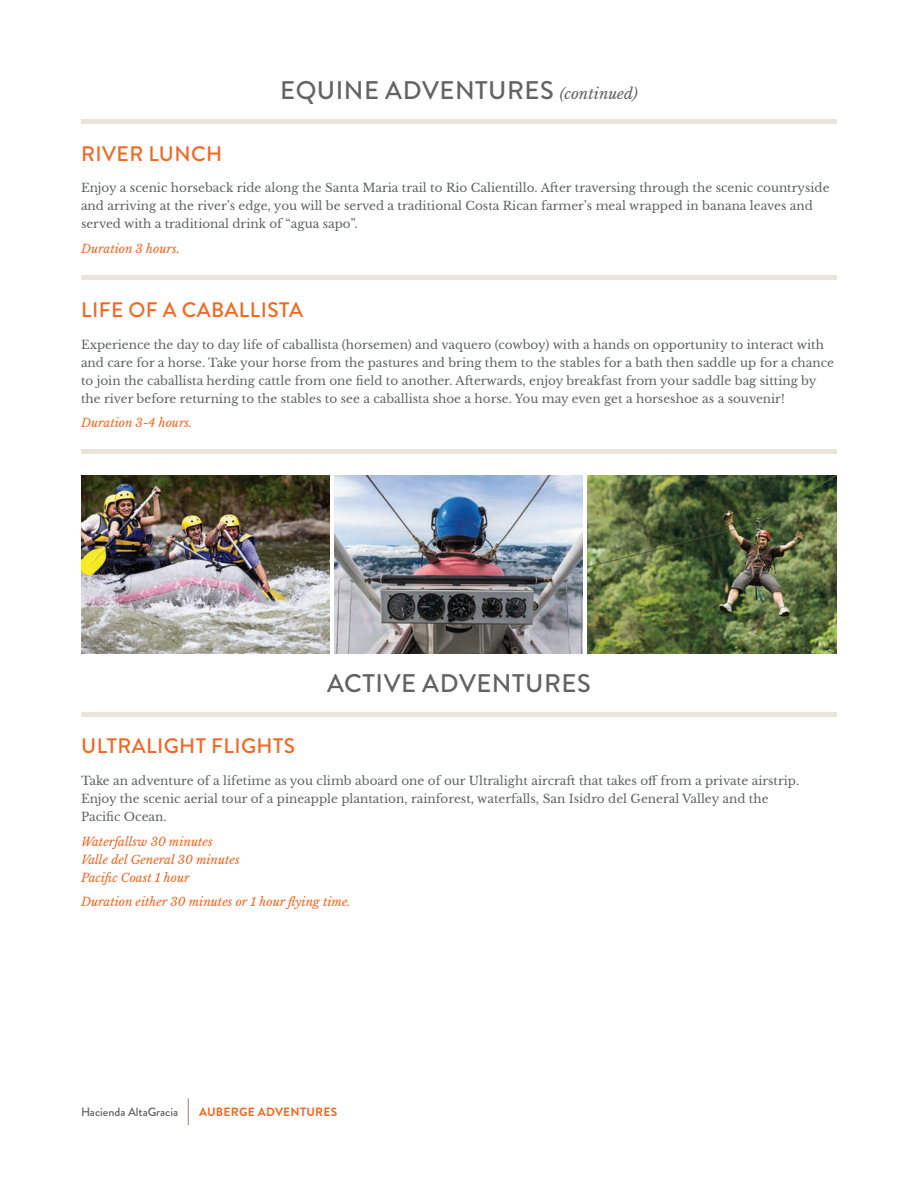
<style>
.page{position:relative;width:918px;height:1188px;background:#fff}
.page>*{position:absolute;margin:0;border:0;box-sizing:border-box;transform-origin:0 0}
.t1{font:500 25.5px "Brandon Grotesque";letter-spacing:.02em;color:#626362}
.t2{font:500 21px "Brandon Grotesque";letter-spacing:.02em;color:#f26722}
.t3{font:12px/18px "Libre Baskerville";color:#606362}
.t4{font:italic 12px/18px "Libre Baskerville";color:#f26722}
.t5{font:500 12px "Brandon Grotesque";color:#626362}
.t6{font:700 12px "Brandon Grotesque";letter-spacing:.02em;color:#f26722}
.s1{font-family:"Libre Baskerville";font-weight:400;font-style:italic;font-size:15px}
</style>
<div class="page">
<hr style="left:81px;top:119px;width:756px;height:4px;background:#ebe4dc">
<hr style="left:81px;top:275px;width:756px;height:4px;background:#ebe4dc">
<hr style="left:81px;top:450px;width:756px;height:4px;background:#ebe4dc">
<hr style="left:81px;top:712px;width:756px;height:4px;background:#ebe4dc">
<img style="left:81px;top:475px;width:248px;height:178px">
<img style="left:588px;top:475px;width:249px;height:178px">
<svg style="left:188px;top:1098px;width:1px;height:27px"></svg>
<img style="left:335px;top:475px;width:248px;height:178px">
<p class="t1" style="left:280px;top:73px;width:359px">EQUINE ADVENTURES <span class="s1">(continued)</span></p>
<p class="t2" style="left:81px;top:139px;width:143px">RIVER LUNCH</p>
<p class="t3" style="left:81px;top:179px;width:750px">Enjoy a scenic horseback ride along the Santa Maria trail to Rio Calientillo. After traversing through the scenic countryside and arriving at the river’s edge, you will be served a traditional Costa Rican farmer’s meal wrapped in banana leaves and served with a traditional drink of “agua sapo”.</p>
<p class="t4" style="left:81px;top:240px;width:100px">Duration 3 hours.</p>
<p class="t2" style="left:81px;top:295px;width:223px">LIFE OF A CABALLISTA</p>
<p class="t3" style="left:81px;top:335px;width:755px">Experience the day to day life of caballista (horsemen) and vaquero (cowboy) with a hands on opportunity to interact with and care for a horse. Take your horse from the pastures and bring them to the stables for a bath then saddle up for a chance to join the caballista herding cattle from one field to another. Afterwards, enjoy breakfast from your saddle bag sitting by the river before returning to the stables to see a caballista shoe a horse. You may even get a horseshoe as a souvenir!</p>
<p class="t4" style="left:81px;top:414px;width:113px">Duration 3-4 hours.</p>
<p class="t1" style="left:327px;top:666px;width:265px">ACTIVE ADVENTURES</p>
<p class="t2" style="left:81px;top:732px;width:216px">ULTRALIGHT FLIGHTS</p>
<p class="t3" style="left:81px;top:772px;width:720px">Take an adventure of a lifetime as you climb aboard one of our Ultralight aircraft that takes off from a private airstrip.<br>Enjoy the scenic aerial tour of a pineapple plantation, rainforest, waterfalls, San Isidro del General Valley and the<br>Pacific Ocean.</p>
<p class="t4" style="left:81px;top:832px;width:160px">Waterfallsw 30 minutes<br>Valle del General 30 minutes<br>Pacific Coast 1 hour</p>
<p class="t4" style="left:81px;top:893px;width:271px">Duration either 30 minutes or 1 hour flying time.</p>
<p class="t5" style="left:81px;top:1103px;width:99px">Hacienda AltaGracia</p>
<p class="t6" style="left:199px;top:1103px;width:140px">AUBERGE ADVENTURES</p>
</div>
